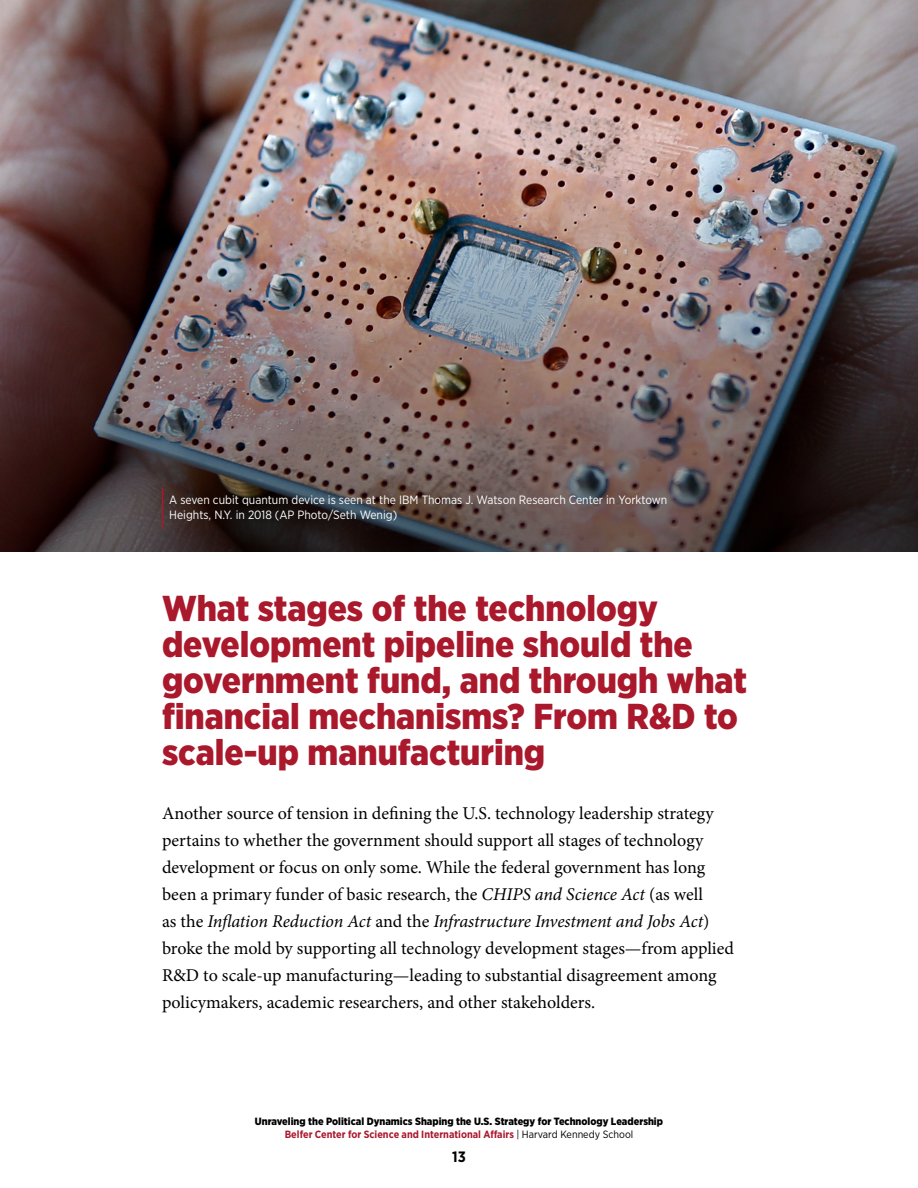
<style>
.page{position:relative;width:918px;height:1188px;background:#fff}
.page>*{position:absolute;margin:0;border:0;box-sizing:border-box;transform-origin:0 0}
.t1{font:900 36px/36px "Gotham Narrow";color:#aa182c}
.Primary_type{font:18px/27px "Minion Pro";color:#000}
.t2{font:700 15px "Gotham Narrow";color:#000}
.Photo_caption{font:12px/15px "Gotham Narrow";color:#fff}
.t3{font:900 10.5px "Gotham Narrow";color:#000}
.t4{font:700 10.5px "Gotham Narrow";color:#aa182c}
.s1{font-style:italic}
.s2{font-weight:400;color:#000}
</style>
<div class="page">
<img style="left:0;top:0;width:918px;height:136px">
<img style="left:0;top:136px;width:918px;height:416px">
<hr style="left:162px;top:488px;width:1px;height:41px;background:#aa182c">
<p class="Photo_caption" style="left:169px;top:492px;width:500px">A seven cubit quantum device is seen at the IBM Thomas J. Watson Research Center in Yorktown<br>Heights, N.Y. in 2018 (AP Photo/Seth Wenig)</p>
<h1 class="t1" style="left:162px;top:590px;width:587px">What stages of the technology development pipeline should the government fund, and through what financial mechanisms? From R&amp;D to scale-up manufacturing</h1>
<p class="Primary_type" style="left:162px;top:800px;width:574px">Another source of tension in defining the U.S. technology leadership strategy pertains to whether the government should support all stages of technology development or focus on only some. While the federal government has long been a primary funder of basic research, the <span class="s1">CHIPS and Science Act</span> (as well<br>as the <span class="s1">Inflation Reduction Act</span> and the <span class="s1">Infrastructure Investment and Jobs Act</span>) broke the mold by supporting all technology development stages—from applied R&amp;D to scale-up manufacturing—leading to substantial disagreement among policymakers, academic researchers, and other stakeholders.</p>
<p class="t3" style="left:255px;top:1114px;width:410px">Unraveling the Political Dynamics Shaping the U.S. Strategy for Technology Leadership</p>
<p class="t4" style="left:285px;top:1128px;width:350px">Belfer Center for Science and International Affairs <span class="s2">| Harvard Kennedy School</span></p>
<p class="t2" style="left:452px;top:1147px;width:15px">13</p>
</div>
